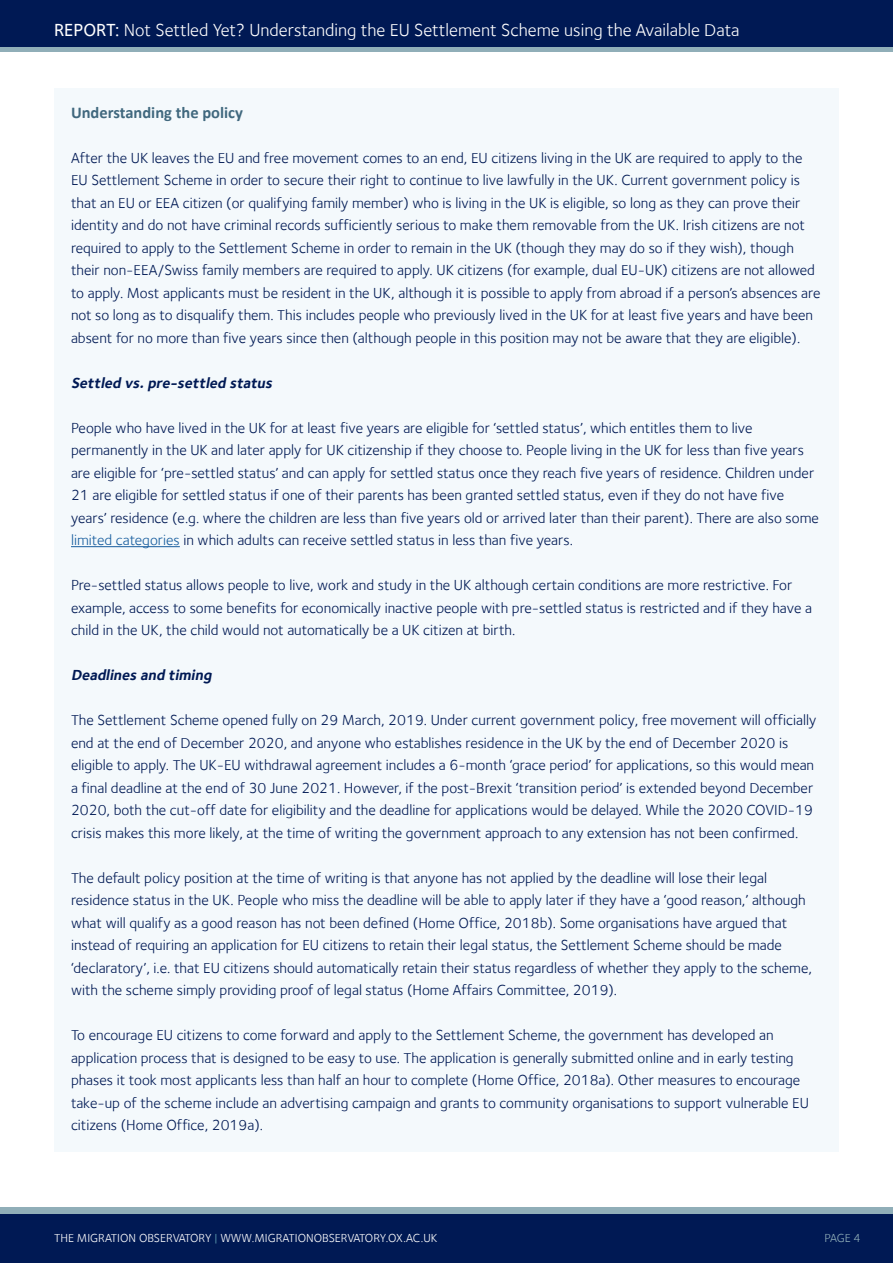
<style>
.page{position:relative;width:893px;height:1263px;background:#fff}
.page>*{position:absolute;margin:0;border:0;box-sizing:border-box;transform-origin:0 0}
.t1{font:18px "Foundry Sterling";color:#fff}
.t2{font:700 16.5px "Calibri";color:#40687e}
.Evidence_Text{font:15px/22.5px "Foundry Sterling";color:#001954}
.Evidence_Text-2{font:italic 700 15px "Foundry Sterling";color:#001954}
.t3{font:12px "Foundry Sterling";color:#fff}
.t4{font:12px "Foundry Sterling";color:#90aeb8}
.s1{font-weight:500}
.s2{color:#175d9e}
.s3{color:#5c9baf}
</style>
<div class="page">
<div style="left:0;top:1213px;width:893px;height:50px;background:#001954"></div>
<div style="left:0;top:1207px;width:893px;height:6px;background:#90aeb8"></div>
<div style="left:0;top:0;width:893px;height:48px;background:#001954"></div>
<hr style="left:0;top:48px;width:893px;height:4px;background:#90aeb8">
<div style="left:54px;top:88px;width:785px;height:1063px;background:#f4f9fc"></div>
<hr style="left:71px;top:546px;width:109px;height:1px;background:#175d9e">
<p class="t1" style="left:54px;top:19px;width:687px"><span class="s1">REPORT:</span> Not Settled Yet? Understanding the EU Settlement Scheme using the Available Data</p>
<h2 class="t2" style="left:71px;top:100px;width:173px">Understanding the policy</h2>
<p class="Evidence_Text" style="left:71px;top:146px;width:751px">After the UK leaves the EU and free movement comes to an end, EU citizens living in the UK are required to apply to the EU Settlement Scheme in order to secure their right to continue to live lawfully in the UK. Current government policy is that an EU or EEA citizen (or qualifying family member) who is living in the UK is eligible, so long as they can prove their identity and do not have criminal records sufficiently serious to make them removable from the UK. Irish citizens are not required to apply to the Settlement Scheme in order to remain in the UK (though they may do so if they wish), though their non-EEA/Swiss family members are required to apply. UK citizens (for example, dual EU-UK) citizens are not allowed to apply. Most applicants must be resident in the UK, although it is possible to apply from abroad if a person’s absences are not so long as to disqualify them. This includes people who previously lived in the UK for at least five years and have been absent for no more than five years since then (although people in this position may not be aware that they are eligible).</p>
<p class="Evidence_Text-2" style="left:71px;top:374px;width:206px">Settled vs.pre-settled status</p>
<p class="Evidence_Text" style="left:71px;top:416px;width:749px">People who have lived in the UK for at least five years are eligible for ‘settled status’, which entitles them to live permanently in the UK and later apply for UK citizenship if they choose to. People living in the UK for less than five years are eligible for ‘pre-settled status’ and can apply for settled status once they reach five years of residence. Children under 21 are eligible for settled status if one of their parents has been granted settled status, even if they do not have five years’ residence (e.g. where the children are less than five years old or arrived later than their parent). There are also some <span class="s2">limited categories</span> in which adults can receive settled status in less than five years.</p>
<p class="Evidence_Text" style="left:71px;top:574px;width:743px">Pre-settled status allows people to live, work and study in the UK although certain conditions are more restrictive. For example, access to some benefits for economically inactive people with pre-settled status is restricted and if they have a child in the UK, the child would not automatically be a UK citizen at birth.</p>
<p class="Evidence_Text-2" style="left:71px;top:666px;width:145px">Deadlines and timing</p>
<p class="Evidence_Text" style="left:71px;top:709px;width:747px">The Settlement Scheme opened fully on 29 March, 2019. Under current government policy, free movement will officially end at the end of December 2020, and anyone who establishes residence in the UK by the end of December 2020 is eligible to apply. The UK-EU withdrawal agreement includes a 6-month ‘grace period’ for applications, so this would mean a final deadline at the end of 30 June 2021. However, if the post-Brexit ‘transition period’ is extended beyond December 2020, both the cut-off date for eligibility and the deadline for applications would be delayed. While the 2020 COVID-19 crisis makes this more likely, at the time of writing the government approach to any extension has not been confirmed.</p>
<p class="Evidence_Text" style="left:71px;top:866px;width:742px">The default policy position at the time of writing is that anyone has not applied by the deadline will lose their legal residence status in the UK. People who miss the deadline will be able to apply later if they have a ‘good reason,’ although what will qualify as a good reason has not been defined (Home Office, 2018b). Some organisations have argued that instead of requiring an application for EU citizens to retain their legal status, the Settlement Scheme should be made ‘declaratory’, i.e. that EU citizens should automatically retain their status regardless of whether they apply to the scheme, with the scheme simply providing proof of legal status (Home Affairs Committee, 2019).</p>
<p class="Evidence_Text" style="left:71px;top:1024px;width:739px">To encourage EU citizens to come forward and apply to the Settlement Scheme, the government has developed an application process that is designed to be easy to use. The application is generally submitted online and in early testing phases it took most applicants less than half an hour to complete (Home Office, 2018a). Other measures to encourage take-up of the scheme include an advertising campaign and grants to community organisations to support vulnerable EU citizens (Home Office, 2019a).</p>
<p class="t3" style="left:54px;top:1231px;width:385px">THE MIGRATION OBSERVATORY <span class="s3">|</span> WWW.MIGRATIONOBSERVATORY.OX.AC.UK</p>
<p class="t4" style="left:824px;top:1231px;width:38px">PAGE 4</p>
</div>
